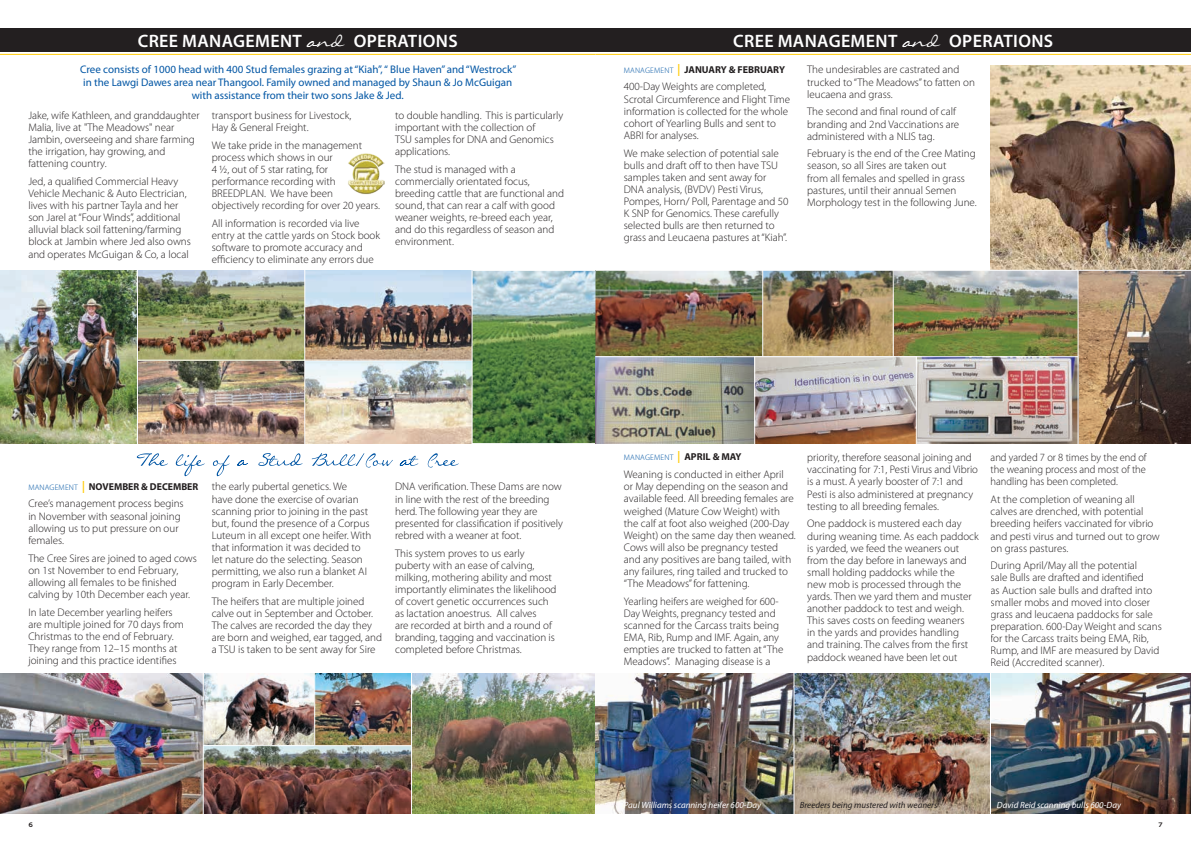
<style>
.page{position:relative;width:1191px;height:842px;background:#fff}
.page>*{position:absolute;margin:0;border:0;box-sizing:border-box;transform-origin:0 0}
.t1{font:600 18px "Myriad Pro";letter-spacing:.02em;color:#fff}
.t2{font:300 11px/12.1px "Myriad Pro";color:#231f20}
.t3{font:11px/13px "Myriad Pro";color:#0055a4;text-align:center}
.t4{font:300 11px/12.1px "Myriad Pro";color:#231f20;text-align:justify;scale:.95 1}
.t5{font:700 10px "Myriad Pro";color:#231f20}
.t6{font:italic 9px "Myriad Pro";color:#fff}
.t7{font:italic 9px "Myriad Pro";color:#231f20}
.t8{font:300 8px "Myriad Pro";letter-spacing:.02em;color:#0055a4}
.t9{font:6.4px "Museo Sans 700";color:#231f20;scale:1.18 1}
.s1{font-family:"Callie Hand";font-weight:400;font-size:25px}
.s2{font-weight:300;font-size:8px;color:#0055a4}
.s3{font-size:12px;color:#ffcb04}
.s4{font-weight:700;font-size:12px;color:#ffcb04}
.s5{font-weight:700;font-size:10px;color:#231f20}
</style>
<div class="page">
<img style="left:990px;top:65px;width:201px;height:205px">
<img style="left:305px;top:271px;width:886px;height:172px">
<div style="left:0;top:28px;width:595px;height:24px;background:#231f20"></div>
<hr style="left:0;top:54px;width:595px;height:1px;background:#ffcb04">
<img style="left:348px;top:153px;width:36px;height:41px">
<img style="left:0;top:271px;width:137px;height:172px">
<img style="left:138px;top:361px;width:166px;height:82px">
<img style="left:138px;top:271px;width:166px;height:89px">
<hr style="left:471px;top:269px;width:1px;height:182px;background:#fff">
<hr style="left:137px;top:360px;width:335px;height:1px;background:#fff">
<img style="left:412px;top:674px;width:779px;height:140px">
<img style="left:204px;top:674px;width:207px;height:71px">
<svg style="left:137px;top:453px;width:322px;height:23px"></svg>
<img style="left:0;top:674px;width:203px;height:140px">
<img style="left:204px;top:746px;width:207px;height:68px">
<hr style="left:314px;top:673px;width:1px;height:73px;background:#fff">
<div style="left:595px;top:28px;width:596px;height:24px;background:#231f20"></div>
<hr style="left:595px;top:54px;width:596px;height:1px;background:#ffcb04">
<hr style="left:1077px;top:271px;width:1px;height:173px;background:#fff">
<hr style="left:915px;top:357px;width:1px;height:87px;background:#fff">
<hr style="left:754px;top:357px;width:1px;height:87px;background:#fff">
<hr style="left:595px;top:356px;width:483px;height:1px;background:#fff">
<hr style="left:793px;top:670px;width:1px;height:150px;background:#fff">
<hr style="left:990px;top:548px;width:1px;height:271px;background:#fff">
<hr style="left:892px;top:265px;width:1px;height:91px;background:#fff">
<hr style="left:762px;top:266px;width:1px;height:90px;background:#fff">
<h1 class="t1" style="left:138px;top:30px;width:321px">CREE MANAGEMENT <span class="s1">and</span> OPERATIONS</h1>
<p class="t3" style="left:80px;top:63px;width:438px">Cree consists of 1000 head with 400 Stud females grazing at “Kiah”, “ Blue Haven” and “Westrock” in the Lawgi Dawes area near Thangool. Family owned and managed by Shaun &amp; Jo McGuigan with assistance from their two sons Jake &amp; Jed.</p>
<p class="t2" style="left:28px;top:109px;width:173px">Jake, wife Kathleen, and granddaughter<br>Malia, live at "The Meadows" near<br>Jambin, overseeing and share farming the irrigation, hay growing, and fattening country.</p>
<p class="t2" style="left:28px;top:175px;width:164px">Jed, a qualified Commercial Heavy Vehicle Mechanic &amp; Auto Electrician, lives with his partner Tayla and her son Jarel at “Four Winds”, additional alluvial black soil fattening/farming block at Jambin where Jed also owns and operates McGuigan &amp; Co, a local</p>
<p class="t2" style="left:212px;top:109px;width:141px">transport business for Livestock,<br>Hay &amp; General Freight.</p>
<p class="t2" style="left:212px;top:139px;width:170px">We take pride in the management process which shows in our<br>4 ½, out of 5 star rating, for performance recording with<br>BREEDPLAN. We have been objectively recording for over 20 years.</p>
<p class="t2" style="left:212px;top:217px;width:170px">All information is recorded via live entry at the cattle yards on Stock book software to promote accuracy and efficiency to eliminate any errors due</p>
<p class="t2" style="left:395px;top:109px;width:170px">to double handling. This is particularly important with the collection of<br>TSU samples for DNA and Genomics applications.</p>
<p class="t2" style="left:395px;top:163px;width:170px">The stud is managed with a commercially orientated focus, breeding cattle that are functional and sound, that can rear a calf with good weaner weights, re-breed each year, and do this regardless of season and environment.</p>
<h1 class="t1" style="left:733px;top:30px;width:321px">CREE MANAGEMENT <span class="s1">and</span> OPERATIONS</h1>
<p class="t5" style="left:624px;top:63px;width:163px"><span class="s2">MANAGEMENT</span> <span class="s3">|</span> JANUARY &amp; FEBRUARY</p>
<p class="t2" style="left:624px;top:81px;width:168px">400-Day Weights are completed,<br>Scrotal Circumference and Flight Time information is collected for the whole cohort of Yearling Bulls and sent to<br>ABRI for analyses.</p>
<p class="t2" style="left:624px;top:147px;width:166px">We make selection of potential sale bulls and draft off to then have TSU samples taken and sent away for DNA analysis, (BVDV) Pesti Virus, Pompes, Horn/ Poll, Parentage and 50<br>K SNP for Genomics. These carefully selected bulls are then returned to grass and Leucaena pastures at “Kiah”.</p>
<p class="t2" style="left:807px;top:64px;width:169px">The undesirables are castrated and trucked to “The Meadows” to fatten on leucaena and grass.</p>
<p class="t2" style="left:807px;top:106px;width:154px">The second and final round of calf branding and 2nd Vaccinations are administered with a NLIS tag.</p>
<p class="t2" style="left:807px;top:148px;width:171px">February is the end of the Cree Mating season, so all Sires are taken out<br>from all females and spelled in grass pastures, until their annual Semen Morphology test in the following June.</p>
<p class="t5" style="left:28px;top:480px;width:171px"><span class="s2">MANAGEMENT</span> <span class="s3">|</span> NOVEMBER &amp; DECEMBER</p>
<p class="t2" style="left:28px;top:498px;width:157px">Cree’s management process begins in November with seasonal joining allowing us to put pressure on our females.</p>
<p class="t2" style="left:28px;top:552px;width:170px">The Cree Sires are joined to aged cows on 1st November to end February, allowing all females to be finished calving by 10th December each year.</p>
<p class="t2" style="left:28px;top:606px;width:157px">In late December yearling heifers are multiple joined for 70 days from Christmas to the end of February.<br>They range from 12–15 months at joining and this practice identifies</p>
<p class="t2" style="left:212px;top:481px;width:161px">the early pubertal genetics. We<br>have done the exercise of ovarian scanning prior to joining in the past but, found the presence of a Corpus Luteum in all except one heifer. With that information it was decided to let nature do the selecting. Season permitting, we also run a blanket AI program in Early December.</p>
<p class="t2" style="left:212px;top:595px;width:172px">The heifers that are multiple joined calve out in September and October.<br>The calves are recorded the day they are born and weighed, ear tagged, and a TSU is taken to be sent away for Sire</p>
<p class="t2" style="left:395px;top:481px;width:169px">DNA verification. These Dams are now in line with the rest of the breeding herd. The following year they are presented for classification if positively rebred with a weaner at foot.</p>
<p class="t2" style="left:395px;top:547px;width:163px">This system proves to us early puberty with an ease of calving, milking, mothering ability and most importantly eliminates the likelihood of covert genetic occurrences such as lactation anoestrus. All calves<br>are recorded at birth and a round of branding, tagging and vaccination is completed before Christmas.</p>
<p class="t8" style="left:624px;top:453px;width:119px">MANAGEMENT <span class="s4">|</span> <span class="s5">APRIL &amp; MAY</span></p>
<p class="t2" style="left:624px;top:469px;width:173px">Weaning is conducted in either April<br>or May depending on the season and available feed. All breeding females are weighed (Mature Cow Weight) with the calf at foot also weighed (200-Day Weight) on the same day then weaned.<br>Cows will also be pregnancy tested and any positives are bang tailed, with any failures, ring tailed and trucked to “The Meadows” for fattening.</p>
<p class="t2" style="left:624px;top:595px;width:161px">Yearling heifers are weighed for 600- Day Weights, pregnancy tested and scanned for the Carcass traits being EMA, Rib, Rump and IMF. Again, any empties are trucked to fatten at “The Meadows”. Managing disease is a</p>
<p class="t2" style="left:807px;top:452px;width:172px">priority, therefore seasonal joining and vaccinating for 7:1, Pesti Virus and Vibrio is a must. A yearly booster of 7:1 and Pesti is also administered at pregnancy testing to all breeding females.</p>
<p class="t2" style="left:807px;top:518px;width:173px">One paddock is mustered each day during weaning time. As each paddock is yarded, we feed the weaners out from the day before in laneways and small holding paddocks while the<br>new mob is processed through the yards. Then we yard them and muster another paddock to test and weigh.<br>This saves costs on feeding weaners<br>in the yards and provides handling<br>and training. The calves from the first paddock weaned have been let out</p>
<p class="t4" style="left:990px;top:452px;width:166px">and yarded 7 or 8 times by the end of the weaning process and most of the handling has been completed.</p>
<p class="t2" style="left:990px;top:494px;width:171px">At the completion of weaning all calves are drenched, with potential breeding heifers vaccinated for vibrio and pesti virus and turned out to grow on grass pastures.</p>
<p class="t2" style="left:990px;top:560px;width:173px">During April/May all the potential<br>sale Bulls are drafted and identified<br>as Auction sale bulls and drafted into smaller mobs and moved into closer grass and leucaena paddocks for sale preparation. 600-Day Weight and scans for the Carcass traits being EMA, Rib, Rump, and IMF are measured by David Reid (Accredited scanner).</p>
<p class="t6" style="left:624px;top:800px;width:139px">Paul Williams scanning heifer 600-Day</p>
<p class="t7" style="left:800px;top:800px;width:139px">Breeders being mustered with weaners</p>
<p class="t6" style="left:997px;top:800px;width:126px">David Reid scanning bulls 600-Day</p>
<p class="t9" style="left:28px;top:821px;width:5px">6</p>
<p class="t9" style="left:1158px;top:821px;width:5px">7</p>
</div>
